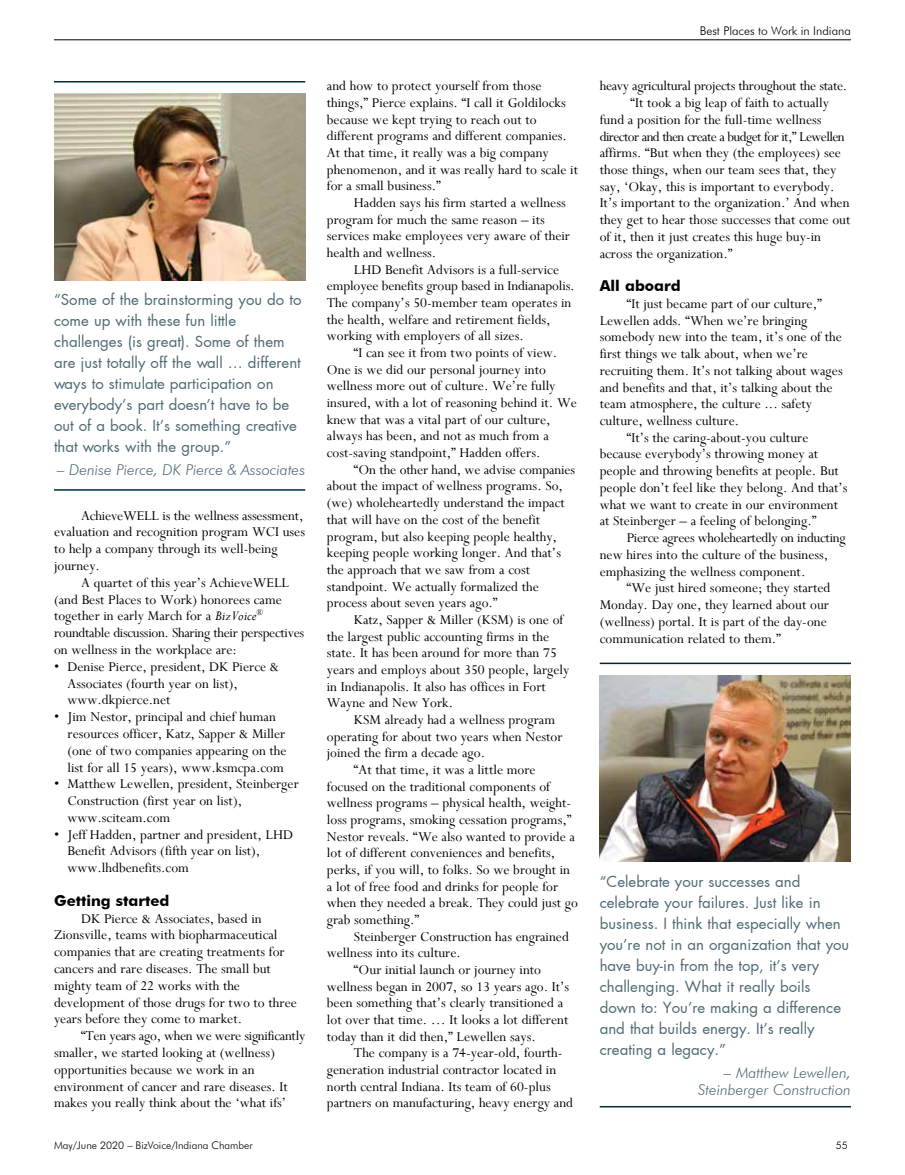
<style>
.page{position:relative;width:905px;height:1175px;background:#fff}
.page>*{position:absolute;margin:0;border:0;box-sizing:border-box;transform-origin:0 0}
.t1{font:15px/16.6px "Perpetua";color:#000}
.t2{font:15px/21px "Futura";color:#4d6a75}
.t3{font:15px "Perpetua";letter-spacing:-.02em;color:#000}
.t4{font:italic 300 15px/16.5px "Futura BT";color:#4d6a75;text-align:right}
.t5{font:15px "Perpetua";letter-spacing:-.04em;color:#000}
.t6{font:700 15px "Futura BT";color:#000}
.t7{font:300 12px "Futura BT";color:#000}
.t8{font:300 10.5px "Futura BT";color:#000}
.s1{font-style:italic}
</style>
<div class="page">
<img style="left:599px;top:675px;width:251px;height:186px">
<hr style="left:599px;top:662px;width:251px;height:2px;background:#002a3a">
<hr style="left:599px;top:1106px;width:251px;height:1px;background:#002a3a">
<img style="left:54px;top:94px;width:251px;height:186px">
<hr style="left:54px;top:81px;width:251px;height:1px;background:#002a3a">
<hr style="left:54px;top:489px;width:251px;height:1px;background:#002a3a">
<hr style="left:54px;top:39px;width:796px;height:1px;background:#000">
<p class="t2" style="left:54px;top:289px;width:249px">“Some of the brainstorming you do to come up with these fun little challenges (is great). Some of them are just totally off the wall … different ways to stimulate participation on everybody’s part doesn’t have to be out of a book. It’s something creative that works with the group.”</p>
<p class="t4" style="left:57px;top:462px;width:250px">– Denise Pierce, DK Pierce &amp; Associates</p>
<p class="t1" style="left:54px;top:506px;width:252px;text-indent:27px">AchieveWELL is the wellness assessment, evaluation and recognition program WCI uses to help a company through its well-being journey.</p>
<p class="t1" style="left:54px;top:574px;width:252px;text-indent:27px">A quartet of this year’s AchieveWELL (and Best Places to Work) honorees came together in early March for a <span class="s1">BizVoice</span><sup>® </sup>roundtable discussion. Sharing their perspectives on wellness in the workplace are:</p>
<p class="t1" style="left:67px;top:657px;width:213px;text-indent:-14px">• Denise Pierce, president, DK Pierce &amp;<br>Associates (fourth year on list), www.dkpierce.net</p>
<p class="t1" style="left:67px;top:708px;width:220px;text-indent:-14px">• Jim Nestor, principal and chief human resources officer, Katz, Sapper &amp; Miller (one of two companies appearing on the list for all 15 years), www.ksmcpa.com</p>
<p class="t1" style="left:67px;top:775px;width:233px;text-indent:-14px">• Matthew Lewellen, president, Steinberger<br>Construction (first year on list), www.sciteam.com</p>
<p class="t1" style="left:67px;top:825px;width:227px;text-indent:-14px">• Jeff Hadden, partner and president, LHD<br>Benefit Advisors (fifth year on list), www.lhdbenefits.com</p>
<p class="t6" style="left:54px;top:891px;width:117px">Getting started</p>
<p class="t1" style="left:54px;top:909px;width:244px;text-indent:27px">DK Pierce &amp; Associates, based in Zionsville, teams with biopharmaceutical companies that are creating treatments for cancers and rare diseases. The small but mighty team of 22 works with the development of those drugs for two to three years before they come to market.</p>
<p class="t1" style="left:54px;top:1027px;width:253px;text-indent:27px">“Ten years ago, when we were significantly smaller, we started looking at (wellness) opportunities because we work in an environment of cancer and rare diseases. It makes you really think about the ‘what ifs’</p>
<p class="t1" style="left:327px;top:77px;width:253px">and how to protect yourself from those things,” Pierce explains. “I call it Goldilocks because we kept trying to reach out to different programs and different companies.<br>At that time, it really was a big company phenomenon, and it was really hard to scale it for a small business.”</p>
<p class="t1" style="left:327px;top:194px;width:245px;text-indent:27px">Hadden says his firm started a wellness program for much the same reason – its services make employees very aware of their health and wellness.</p>
<p class="t1" style="left:327px;top:261px;width:249px;text-indent:27px">LHD Benefit Advisors is a full-service employee benefits group based in Indianapolis.<br>The company’s 50-member team operates in the health, welfare and retirement fields, working with employers of all sizes.</p>
<p class="t1" style="left:327px;top:344px;width:251px;text-indent:27px">“I can see it from two points of view.<br>One is we did our personal journey into wellness more out of culture. We’re fully insured, with a lot of reasoning behind it. We knew that was a vital part of our culture, always has been, and not as much from a cost-saving standpoint,” Hadden offers.</p>
<p class="t1" style="left:327px;top:461px;width:250px;text-indent:27px">“On the other hand, we advise companies about the impact of wellness programs. So, (we) wholeheartedly understand the impact that will have on the cost of the benefit program, but also keeping people healthy, keeping people working longer. And that’s the approach that we saw from a cost standpoint. We actually formalized the process about seven years ago.”</p>
<p class="t1" style="left:327px;top:611px;width:244px;text-indent:27px">Katz, Sapper &amp; Miller (KSM) is one of the largest public accounting firms in the state. It has been around for more than 75 years and employs about 350 people, largely in Indianapolis. It also has offices in Fort Wayne and New York.</p>
<p class="t1" style="left:354px;top:711px;width:203px">KSM already had a wellness program</p>
<p class="t1" style="left:327px;top:727px;width:237px">operating for about two years when Nestor</p>
<p class="t1" style="left:327px;top:744px;width:160px">joined the firm a decade ago.</p>
<p class="t1" style="left:354px;top:761px;width:183px">“At that time, it was a little more</p>
<p class="t1" style="left:327px;top:777px;width:225px">focused on the traditional components of</p>
<p class="t1" style="left:327px;top:794px;width:246px">wellness programs – physical health, weight-</p>
<p class="t1" style="left:327px;top:811px;width:246px">loss programs, smoking cessation programs,”</p>
<p class="t1" style="left:327px;top:827px;width:250px">Nestor reveals. “We also wanted to provide a</p>
<p class="t1" style="left:327px;top:844px;width:230px">lot of different conveniences and benefits,</p>
<p class="t1" style="left:327px;top:861px;width:245px">perks, if you will, to folks. So we brought in</p>
<p class="t1" style="left:327px;top:877px;width:233px">a lot of free food and drinks for people for</p>
<p class="t1" style="left:327px;top:894px;width:253px">when they needed a break. They could just go</p>
<p class="t1" style="left:327px;top:911px;width:94px">grab something.”</p>
<p class="t1" style="left:354px;top:927px;width:216px">Steinberger Construction has engrained</p>
<p class="t1" style="left:327px;top:944px;width:135px">wellness into its culture.</p>
<p class="t1" style="left:354px;top:961px;width:189px">“Our initial launch or journey into</p>
<p class="t1" style="left:327px;top:977px;width:244px">wellness began in 2007, so 13 years ago. It’s</p>
<p class="t1" style="left:327px;top:994px;width:238px">been something that’s clearly transitioned a</p>
<p class="t1" style="left:327px;top:1011px;width:243px">lot over that time. … It looks a lot different</p>
<p class="t1" style="left:327px;top:1027px;width:210px">today than it did then,” Lewellen says.</p>
<p class="t1" style="left:354px;top:1044px;width:210px">The company is a 74-year-old, fourth-</p>
<p class="t1" style="left:327px;top:1061px;width:231px">generation industrial contractor located in</p>
<p class="t1" style="left:327px;top:1077px;width:225px">north central Indiana. Its team of 60-plus</p>
<p class="t1" style="left:327px;top:1094px;width:248px">partners on manufacturing, heavy energy and</p>
<p class="t7" style="left:699px;top:24px;width:153px">Best Places to Work in Indiana</p>
<p class="t3" style="left:599px;top:77px;width:249px">heavy agricultural projects throughout the state.</p>
<p class="t1" style="left:630px;top:94px;width:200px">“It took a big leap of faith to actually</p>
<p class="t1" style="left:599px;top:111px;width:223px">fund a position for the full-time wellness</p>
<p class="t5" style="left:599px;top:127px;width:246px">director and then create a budget for it,” Lewellen</p>
<p class="t1" style="left:599px;top:144px;width:243px">affirms. “But when they (the employees) see</p>
<p class="t1" style="left:599px;top:161px;width:238px">those things, when our team sees that, they</p>
<p class="t1" style="left:599px;top:178px;width:236px">say, ‘Okay, this is important to everybody.</p>
<p class="t1" style="left:599px;top:194px;width:251px">It’s important to the organization.’ And when</p>
<p class="t1" style="left:599px;top:211px;width:252px">they get to hear those successes that come out</p>
<p class="t1" style="left:599px;top:228px;width:223px">of it, then it just creates this huge buy-in</p>
<p class="t1" style="left:599px;top:245px;width:134px">across the organization.”</p>
<p class="t6" style="left:599px;top:277px;width:82px">All aboard</p>
<p class="t1" style="left:626px;top:295px;width:196px">“It just became part of our culture,”</p>
<p class="t1" style="left:599px;top:312px;width:209px">Lewellen adds. “When we’re bringing</p>
<p class="t1" style="left:599px;top:328px;width:244px">somebody new into the team, it’s one of the</p>
<p class="t1" style="left:599px;top:345px;width:210px">first things we talk about, when we’re</p>
<p class="t1" style="left:599px;top:362px;width:244px">recruiting them. It’s not talking about wages</p>
<p class="t1" style="left:599px;top:378px;width:234px">and benefits and that, it’s talking about the</p>
<p class="t1" style="left:599px;top:395px;width:214px">team atmosphere, the culture ... safety</p>
<p class="t1" style="left:599px;top:412px;width:141px">culture, wellness culture.</p>
<p class="t1" style="left:626px;top:429px;width:183px">“It’s the caring-about-you culture</p>
<p class="t1" style="left:599px;top:445px;width:220px">because everybody’s throwing money at</p>
<p class="t1" style="left:599px;top:462px;width:241px">people and throwing benefits at people. But</p>
<p class="t1" style="left:599px;top:479px;width:249px">people don’t feel like they belong. And that’s</p>
<p class="t1" style="left:599px;top:496px;width:240px">what we want to create in our environment</p>
<p class="t1" style="left:599px;top:512px;width:218px">at Steinberger – a feeling of belonging.”</p>
<p class="t3" style="left:626px;top:528px;width:220px">Pierce agrees wholeheartedly on inducting</p>
<p class="t1" style="left:599px;top:546px;width:230px">new hires into the culture of the business,</p>
<p class="t1" style="left:599px;top:562px;width:207px">emphasizing the wellness component.</p>
<p class="t1" style="left:626px;top:579px;width:205px">“We just hired someone; they started</p>
<p class="t1" style="left:599px;top:596px;width:231px">Monday. Day one, they learned about our</p>
<p class="t1" style="left:599px;top:613px;width:229px">(wellness) portal. It is part of the day-one</p>
<p class="t1" style="left:599px;top:629px;width:183px">communication related to them.”</p>
<p class="t2" style="left:599px;top:870px;width:251px">“Celebrate your successes and celebrate your failures. Just like in business. I think that especially when you’re not in an organization that you have buy-in from the top, it’s very challenging. What it really boils down to: You’re making a difference and that builds energy. It’s really creating a legacy.”</p>
<p class="t4" style="left:698px;top:1064px;width:154px">– Matthew Lewellen,<br>Steinberger Construction</p>
<p class="t8" style="left:54px;top:1139px;width:200px">May/June 2020 – BizVoice/Indiana Chamber</p>
<p class="t8" style="left:835px;top:1139px;width:14px">55</p>
</div>
